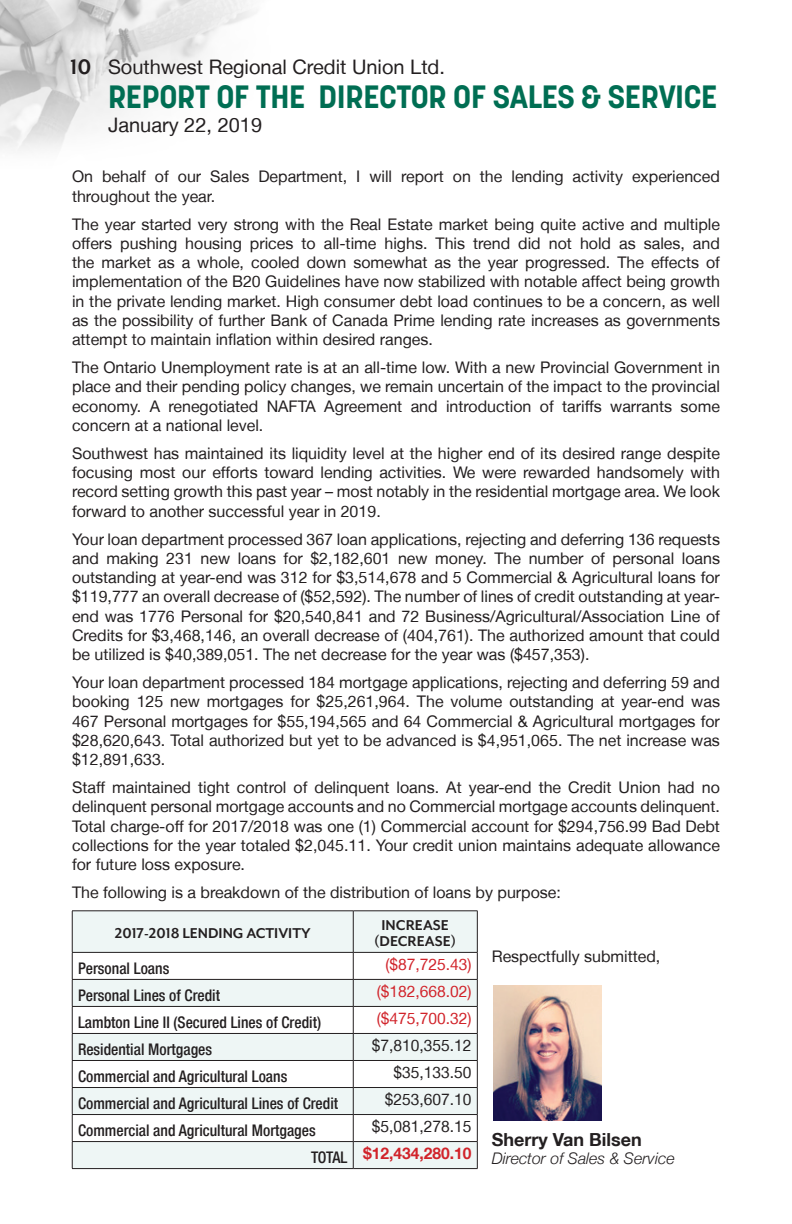
<style>
.page{position:relative;width:792px;height:1224px;background:#fff}
.page>*{position:absolute;margin:0;border:0;box-sizing:border-box;transform-origin:0 0}
.Page_Heading{font:700 32px "Korolev";letter-spacing:-.01em;color:#006e53}
.Page_Heading_-_Date{font:20px "Helvetica Neue LT";color:#231f20}
.Copy{font:700 18px "Helvetica Neue LT";color:#231f20}
.Copy-2{font:700 16.4px "Mr Eaves Mod OT";color:#231f20}
.Copy-3{font:16px/19.2px "Helvetica Neue LT";color:#231f20;text-align:justify}
.Copy-4{font:500 condensed 16px "Helvetica Neue LT";color:#231f20}
.Copy-5{font:16px "Helvetica Neue LT";color:#d1232a}
.Job_Title{font:italic 300 16px "Helvetica Neue LT";color:#231f20}
.Copy-6{font:700 16px "Helvetica Neue LT";color:#d1232a}
.s1{font-family:"Mr Eaves Mod OT";font-weight:700;font-size:24px}
</style>
<div class="page">
<img style="left:0;top:0;width:255px;height:151px">
<hr style="left:72px;top:910px;width:281px;height:1px;background:#231f20">
<hr style="left:353px;top:910px;width:125px;height:1px;background:#231f20">
<svg style="left:72px;top:911px;width:406px;height:257px"></svg>
<hr style="left:72px;top:1168px;width:281px;height:1px;background:#231f20">
<hr style="left:353px;top:1168px;width:125px;height:1px;background:#231f20">
<img style="left:494px;top:986px;width:108px;height:135px">
<p class="Page_Heading_-_Date" style="left:70px;top:55px;width:376px"><span class="s1">10</span> Southwest Regional Credit Union Ltd.</p>
<p class="Page_Heading" style="left:108px;top:76px;width:611px">REPORT OF THE DIRECTOR OF SALES &amp; SERVICE</p>
<p class="Page_Heading_-_Date" style="left:108px;top:113px;width:156px">January 22, 2019</p>
<p class="Copy-3" style="left:72px;top:167px;width:650px">On behalf of our Sales Department, I will report on the lending activity experienced throughout the year.</p>
<p class="Copy-3" style="left:72px;top:214px;width:650px">The year started very strong with the Real Estate market being quite active and multiple offers pushing housing prices to all-time highs. This trend did not hold as sales, and the market as a whole, cooled down somewhat as the year progressed. The effects of implementation of the B20 Guidelines have now stabilized with notable affect being growth in the private lending market. High consumer debt load continues to be a concern, as well as the possibility of further Bank of Canada Prime lending rate increases as governments attempt to maintain inflation within desired ranges.</p>
<p class="Copy-3" style="left:72px;top:358px;width:650px">The Ontario Unemployment rate is at an all-time low. With a new Provincial Government in place and their pending policy changes, we remain uncertain of the impact to the provincial economy. A renegotiated NAFTA Agreement and introduction of tariffs warrants some concern at a national level.</p>
<p class="Copy-3" style="left:72px;top:444px;width:650px">Southwest has maintained its liquidity level at the higher end of its desired range despite focusing most our efforts toward lending activities. We were rewarded handsomely with record setting growth this past year – most notably in the residential mortgage area. We look forward to another successful year in 2019.</p>
<p class="Copy-3" style="left:72px;top:529px;width:650px">Your loan department processed 367 loan applications, rejecting and deferring 136 requests and making 231 new loans for $2,182,601 new money. The number of personal loans outstanding at year-end was 312 for $3,514,678 and 5 Commercial &amp; Agricultural loans for $119,777 an overall decrease of ($52,592). The number of lines of credit outstanding at year&shy;end was 1776 Personal for $20,540,841 and 72 Business/Agricultural/Association Line of Credits for $3,468,146, an overall decrease of (404,761). The authorized amount that could be utilized is $40,389,051. The net decrease for the year was ($457,353).</p>
<p class="Copy-3" style="left:72px;top:673px;width:650px">Your loan department processed 184 mortgage applications, rejecting and deferring 59 and booking 125 new mortgages for $25,261,964. The volume outstanding at year-end was 467 Personal mortgages for $55,194,565 and 64 Commercial &amp; Agricultural mortgages for $28,620,643. Total authorized but yet to be advanced is $4,951,065. The net increase was $12,891,633.</p>
<p class="Copy-3" style="left:72px;top:778px;width:650px">Staff maintained tight control of delinquent loans. At year-end the Credit Union had no delinquent personal mortgage accounts and no Commercial mortgage accounts delinquent.<br>Total charge-off for 2017/2018 was one (1) Commercial account for $294,756.99 Bad Debt collections for the year totaled $2,045.11. Your credit union maintains adequate allowance for future loss exposure.</p>
<p class="Copy-3" style="left:72px;top:883px;width:490px">The following is a breakdown of the distribution of loans by purpose:</p>
<p class="Copy-2" style="left:115px;top:925px;width:197px">2017-2018 LENDING ACTIVITY</p>
<p class="Copy-2" style="left:382px;top:917px;width:69px">INCREASE</p>
<p class="Copy-2" style="left:374px;top:933px;width:84px">(DECREASE)</p>
<p class="Copy-4" style="left:78px;top:958px;width:93px">Personal Loans</p>
<p class="Copy-5" style="left:385px;top:954px;width:88px">($87,725.43)</p>
<p class="Copy-4" style="left:78px;top:985px;width:144px">Personal Lines of Credit</p>
<p class="Copy-5" style="left:377px;top:982px;width:96px">($182,668.02)</p>
<p class="Copy-4" style="left:78px;top:1012px;width:245px">Lambton Line II (Secured Lines of Credit)</p>
<p class="Copy-5" style="left:377px;top:1009px;width:96px">($475,700.32)</p>
<p class="Copy-4" style="left:78px;top:1039px;width:136px">Residential Mortgages</p>
<p class="Copy-3" style="left:372px;top:1035px;width:101px">$7,810,355.12</p>
<p class="Copy-4" style="left:78px;top:1066px;width:211px">Commercial and Agricultural Loans</p>
<p class="Copy-3" style="left:393px;top:1062px;width:80px">$35,133.50</p>
<p class="Copy-4" style="left:78px;top:1093px;width:262px">Commercial and Agricultural Lines of Credit</p>
<p class="Copy-3" style="left:385px;top:1089px;width:88px">$253,607.10</p>
<p class="Copy-4" style="left:78px;top:1120px;width:239px">Commercial and Agricultural Mortgages</p>
<p class="Copy-3" style="left:372px;top:1116px;width:101px">$5,081,278.15</p>
<p class="Copy-4" style="left:311px;top:1147px;width:38px">TOTAL</p>
<p class="Copy-6" style="left:363px;top:1143px;width:110px">$12,434,280.10</p>
<p class="Copy-3" style="left:492px;top:947px;width:170px">Respectfully submitted,</p>
<p class="Copy" style="left:492px;top:1128px;width:152px">Sherry Van Bilsen</p>
<p class="Job_Title" style="left:492px;top:1149px;width:184px">Director of Sales &amp; Service</p>
</div>
